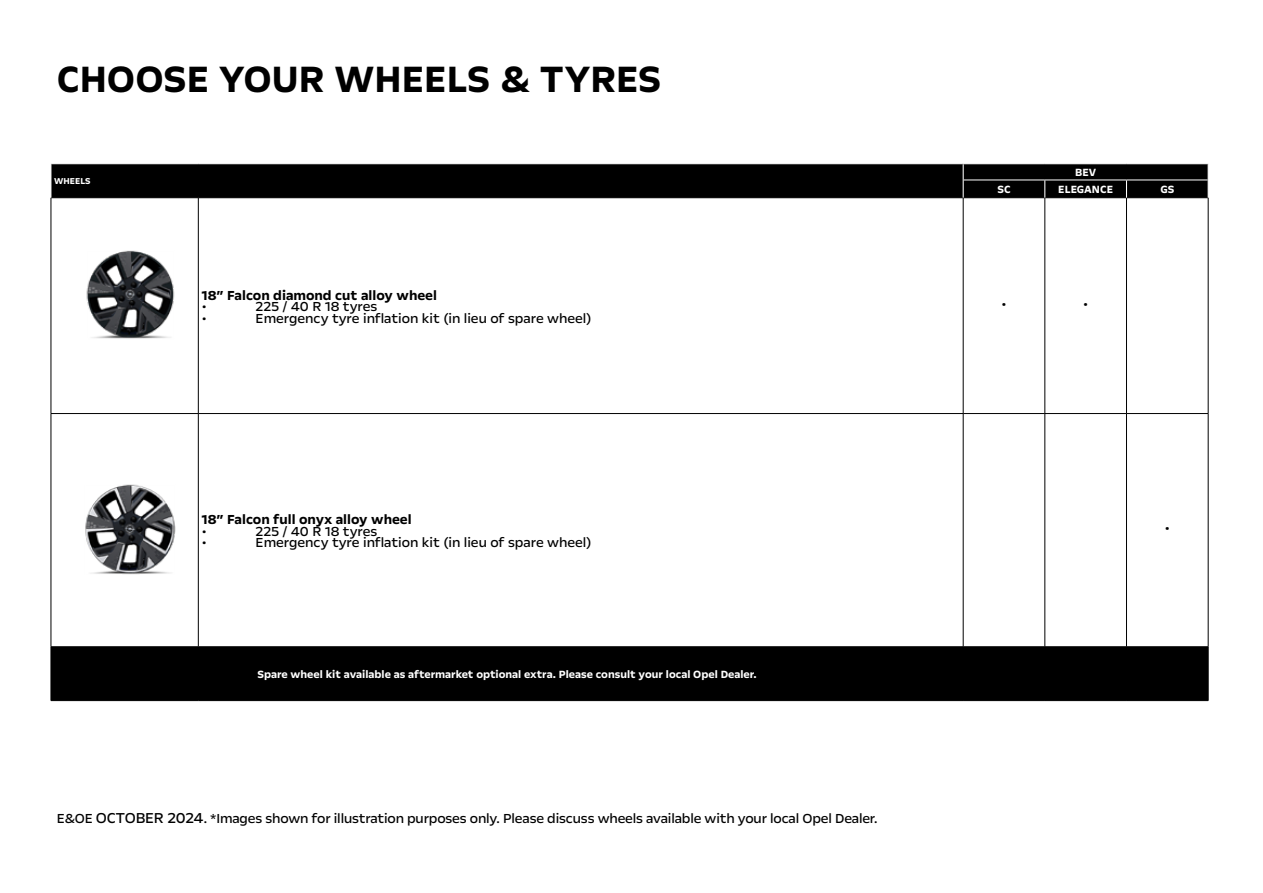
<style>
.page{position:relative;width:1263px;height:893px;background:#fff}
.page>*{position:absolute;margin:0;border:0;box-sizing:border-box;transform-origin:0 0}
.t1{font:700 42px "Opel Next";color:#000}
.t2{font:15px "Opel Next";letter-spacing:-.01em;color:#000}
.t3{font:700 15px "Opel Next";color:#000}
.t4{font:700 12.3px "Opel Next";color:#000}
.t5{font:700 12px "Opel Next";color:#fff}
.t6{font:700 9.75px "Opel Next";color:#fff}
.s1{font-size:16.5px}
</style>
<div class="page">
<div style="left:52px;top:647px;width:1156px;height:53px;background:#000"></div>
<hr style="left:51px;top:198px;width:1px;height:215px;background:#000">
<hr style="left:198px;top:198px;width:1px;height:215px;background:#000">
<hr style="left:963px;top:198px;width:1px;height:215px;background:#000">
<hr style="left:1044px;top:198px;width:1px;height:215px;background:#000">
<hr style="left:1126px;top:198px;width:1px;height:215px;background:#000">
<hr style="left:1208px;top:198px;width:1px;height:215px;background:#000">
<hr style="left:51px;top:413px;width:147px;height:1px;background:#000">
<hr style="left:51px;top:414px;width:1px;height:233px;background:#000">
<hr style="left:198px;top:413px;width:765px;height:1px;background:#000">
<hr style="left:198px;top:414px;width:1px;height:233px;background:#000">
<hr style="left:963px;top:413px;width:82px;height:1px;background:#000">
<hr style="left:963px;top:414px;width:1px;height:233px;background:#000">
<hr style="left:1045px;top:413px;width:81px;height:1px;background:#000">
<hr style="left:1044px;top:414px;width:1px;height:233px;background:#000">
<hr style="left:1126px;top:413px;width:82px;height:1px;background:#000">
<hr style="left:1126px;top:414px;width:1px;height:233px;background:#000">
<hr style="left:1208px;top:414px;width:1px;height:233px;background:#000">
<hr style="left:51px;top:646px;width:147px;height:1px;background:#000">
<hr style="left:51px;top:647px;width:1px;height:53px;background:#000">
<hr style="left:198px;top:646px;width:765px;height:1px;background:#000">
<hr style="left:963px;top:646px;width:82px;height:1px;background:#000">
<hr style="left:963px;top:647px;width:1px;height:53px;background:#000">
<hr style="left:1045px;top:646px;width:81px;height:1px;background:#000">
<hr style="left:1044px;top:647px;width:1px;height:53px;background:#000">
<hr style="left:1126px;top:646px;width:82px;height:1px;background:#000">
<hr style="left:1126px;top:647px;width:1px;height:53px;background:#000">
<hr style="left:1208px;top:647px;width:1px;height:53px;background:#000">
<hr style="left:51px;top:700px;width:147px;height:1px;background:#000">
<hr style="left:198px;top:700px;width:765px;height:1px;background:#000">
<hr style="left:963px;top:700px;width:82px;height:1px;background:#000">
<hr style="left:1045px;top:700px;width:81px;height:1px;background:#000">
<hr style="left:1126px;top:700px;width:82px;height:1px;background:#000">
<svg style="left:51px;top:164px;width:1158px;height:34px;background:#040404"></svg>
<img style="left:85px;top:484px;width:91px;height:91px">
<img style="left:50px;top:203px;width:149px;height:147px">
<h1 class="t1" style="left:57px;top:53px;width:606px">CHOOSE YOUR WHEELS &amp; TYRES</h1>
<p class="t6" style="left:54px;top:175px;width:38px">WHEELS</p>
<p class="t3" style="left:202px;top:286px;width:237px">18” Falcon diamond cut alloy wheel</p>
<p class="t2" style="left:202px;top:297px;width:7px">•</p>
<p class="t2" style="left:256px;top:297px;width:123px">225 / 40 R 18 tyres</p>
<p class="t2" style="left:202px;top:309px;width:7px">•</p>
<p class="t2" style="left:256px;top:309px;width:337px">Emergency tyre inflation kit (in lieu of spare wheel)</p>
<p class="t3" style="left:202px;top:510px;width:211px">18” Falcon full onyx alloy wheel</p>
<p class="t2" style="left:202px;top:522px;width:7px">•</p>
<p class="t2" style="left:256px;top:522px;width:123px">225 / 40 R 18 tyres</p>
<p class="t2" style="left:202px;top:533px;width:7px">•</p>
<p class="t2" style="left:256px;top:533px;width:337px">Emergency tyre inflation kit (in lieu of spare wheel)</p>
<p class="t5" style="left:257px;top:667px;width:501px">Spare wheel kit available as aftermarket optional extra. Please consult your local Opel Dealer.</p>
<p class="t2" style="left:57px;top:809px;width:822px">E&amp;OE <span class="s1">OCTOBER 2024</span>. *Images shown for illustration purposes only. Please discuss wheels available with your local Opel Dealer.</p>
<p class="t5" style="left:1075px;top:165px;width:23px">BEV</p>
<p class="t5" style="left:997px;top:182px;width:15px">SC</p>
<p class="t5" style="left:1058px;top:182px;width:56px">ELEGANCE</p>
<p class="t5" style="left:1160px;top:182px;width:15px">GS</p>
<p class="t4" style="left:1001px;top:296px;width:7px">•</p>
<p class="t4" style="left:1083px;top:296px;width:7px">•</p>
<p class="t4" style="left:1165px;top:521px;width:7px">•</p>
</div>
